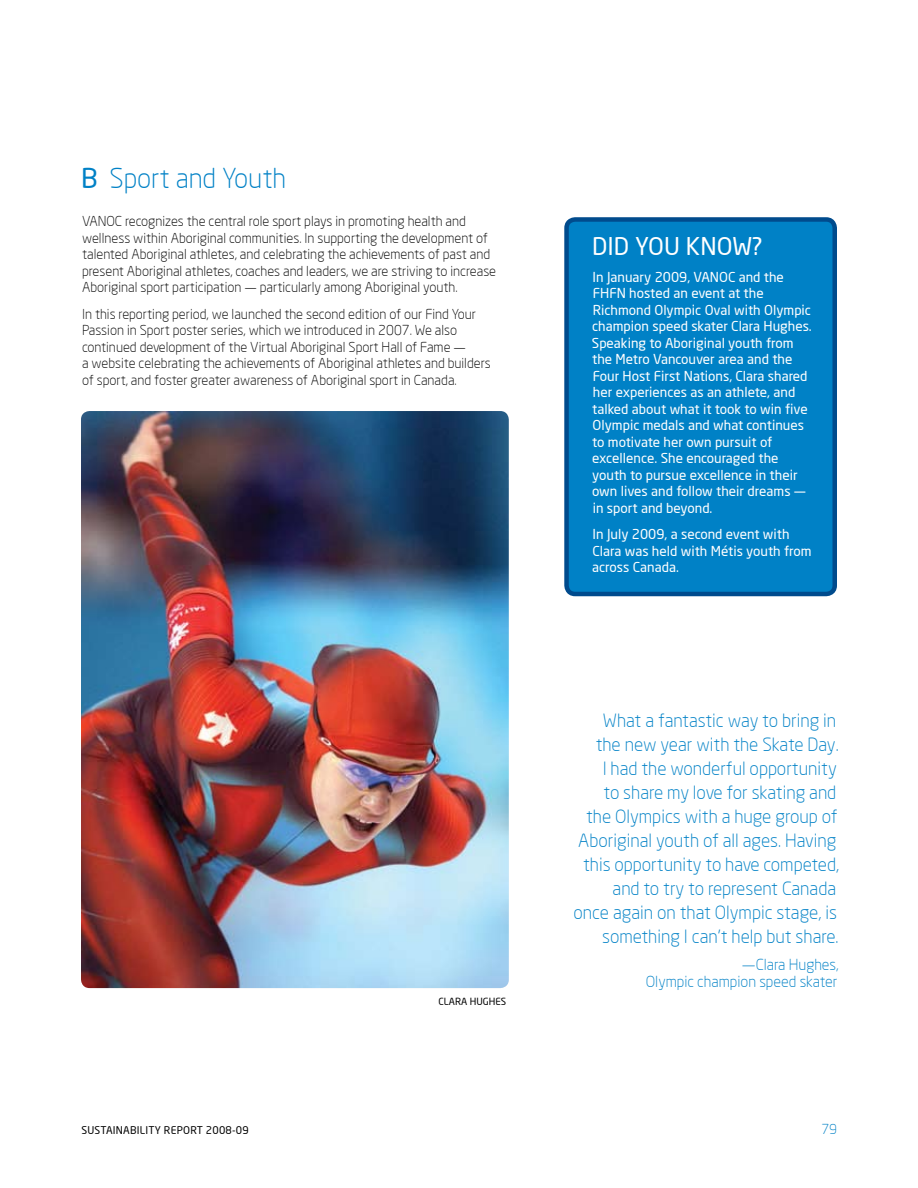
<style>
.page{position:relative;width:918px;height:1188px;background:#fff}
.page>*{position:absolute;margin:0;border:0;box-sizing:border-box;transform-origin:0 0}
.t1{font:300 27px "Neo Sans Two";color:#0081c6}
.t2{font:24px "Neo Sans Two";color:#fff}
.t3{font:300 18px/24px "Neo Sans Two";color:#0081c6;text-align:right}
.t4{font:300 15px/16.5px "Neo Sans Two";color:#0081c6;text-align:right}
.t5{font:300 13.5px/16.5px "Neo Sans Two";color:#000}
.t6{font:13.5px/16.5px "Neo Sans Two";color:#fff}
.t7{font:300 13.5px "Neo Sans Two";color:#0081c6}
.t8{font:10.5px "Neo Sans Two";letter-spacing:.02em;color:#000}
.t9{font:9.75px "Neo Sans Two";color:#000}
.s1{font-weight:400}
</style>
<div class="page">
<img style="left:81px;top:411px;width:428px;height:577px">
<div style="left:567px;top:219px;width:268px;height:375px;background:#0081c6;border-radius:9px"></div>
<div style="left:564px;top:217px;width:273px;height:379px;border:4px solid #004b8d;border-radius:9px"></div>
<h1 class="t1" style="left:81px;top:162px;width:207px"><span class="s1">B</span> Sport and Youth</h1>
<p class="t5" style="left:82px;top:213px;width:416px">VANOC recognizes the central role sport plays in promoting health and wellness within Aboriginal communities. In supporting the development of talented Aboriginal athletes, and celebrating the achievements of past and present Aboriginal athletes, coaches and leaders, we are striving to increase Aboriginal sport participation — particularly among Aboriginal youth.</p>
<p class="t5" style="left:82px;top:305px;width:410px">In this reporting period, we launched the second edition of our Find Your Passion in Sport poster series, which we introduced in 2007. We also continued development of the Virtual Aboriginal Sport Hall of Fame —<br>a website celebrating the achievements of Aboriginal athletes and builders of sport, and foster greater awareness of Aboriginal sport in Canada.</p>
<p class="t9" style="left:439px;top:996px;width:69px">CLARA HUGHES</p>
<h2 class="t2" style="left:592px;top:231px;width:111px">Did you know</h2>
<h2 class="t2" style="left:752px;top:231px;width:12px">?</h2>
<p class="t6" style="left:592px;top:268px;width:221px">In January 2009, VANOC and the<br>FHFN hosted an event at the<br>Richmond Olympic Oval with Olympic champion speed skater Clara Hughes.<br>Speaking to Aboriginal youth from the Metro Vancouver area and the<br>Four Host First Nations, Clara shared her experiences as an athlete, and talked about what it took to win five<br>Olympic medals and what continues to motivate her own pursuit of excellence. She encouraged the youth to pursue excellence in their own lives and follow their dreams — in sport and beyond.</p>
<p class="t6" style="left:592px;top:526px;width:221px">In July 2009, a second event with<br>Clara was held with Métis youth from across Canada.</p>
<p class="t3" style="left:573px;top:708px;width:267px">What a fantastic way to bring in<br>the new year with the Skate Day.<br>I had the wonderful opportunity<br>to share my love for skating and<br>the Olympics with a huge group of<br>Aboriginal youth of all ages. Having this opportunity to have competed, and to try to represent Canada<br>once again on that Olympic stage, is something I can’t help but share.</p>
<p class="t4" style="left:646px;top:957px;width:194px">—Clara Hughes,<br>Olympic champion speed skater</p>
<p class="t8" style="left:81px;top:1124px;width:13px">Sustaina</p>
<p class="t8" style="left:130px;top:1124px;width:12px">bilit</p>
<p class="t8" style="left:155px;top:1124px;width:24px">y Report</p>
<p class="t8" style="left:206px;top:1124px;width:44px">2008-09</p>
<p class="t7" style="left:821px;top:1121px;width:17px">79</p>
</div>
